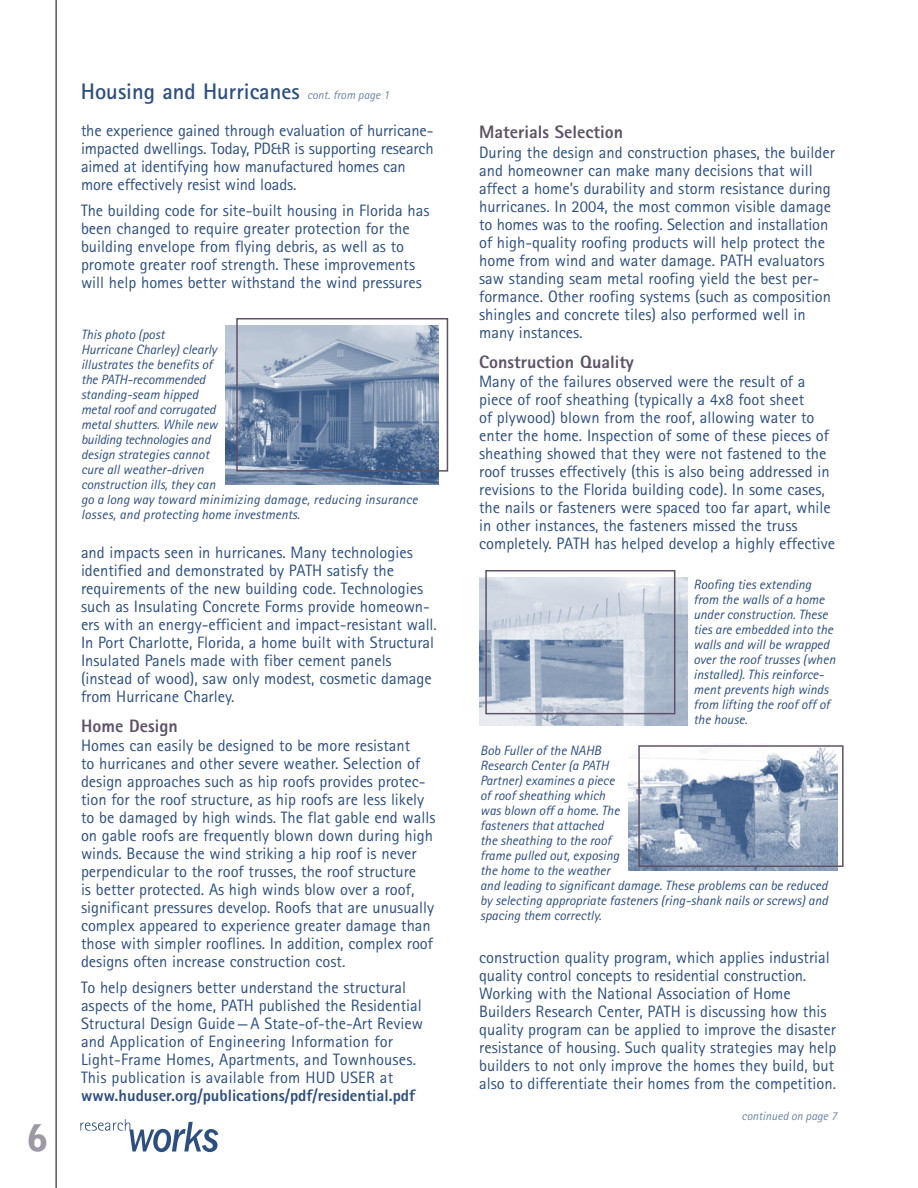
<style>
.page{position:relative;width:918px;height:1188px;background:#fff}
.page>*{position:absolute;margin:0;border:0;box-sizing:border-box;transform-origin:0 0}
.t1{font:900 36.75px "Bell Gothic BT";color:#9e97a4}
.t2{font:700 22.5px "Rotis Sans Serif";color:#2d4f7e}
.subhead_1{font:800 18px "Rotis Sans Serif";color:#5e5267}
.body_text{font:16.5px/18px "Rotis Sans Serif";color:#2d4f7e}
.CAPTION-2{font:italic 13.5px/15px "Rotis Sans Serif";color:#2d4f7e}
.t3{font:italic 12px "Rotis Sans Serif";color:#6c84a5}
.s1{font-weight:400;font-style:italic;font-size:12px;color:#6c84a5}
.s2{font-weight:800}
</style>
<div class="page">
<hr style="left:55px;top:0;width:2px;height:1188px;background:#5e5267">
<svg style="left:80px;top:1119px;width:138px;height:33px"></svg>
<img style="left:226px;top:325px;width:213px;height:160px">
<div style="left:236px;top:318px;width:212px;height:154px;border:1px solid #5e5267"></div>
<img style="left:479px;top:578px;width:209px;height:147px">
<div style="left:485px;top:570px;width:190px;height:144px;border:2px solid #5e5267"></div>
<img style="left:628px;top:744px;width:209px;height:126px">
<div style="left:638px;top:745px;width:206px;height:122px;border:2px solid #5e5267"></div>
<p class="t1" style="left:27px;top:1115px;width:22px">6</p>
<h2 class="t2" style="left:81px;top:77px;width:310px">Housing and Hurricanes <span class="s1">cont. from page 1</span></h2>
<p class="body_text" style="left:81px;top:122px;width:354px">the experience gained through evaluation of hurricane&shy;impacted dwellings. Today, PD&amp;R is supporting research aimed at identifying how manufactured homes can more effectively resist wind loads.</p>
<p class="body_text" style="left:81px;top:201px;width:350px">The building code for site-built housing in Florida has been changed to require greater protection for the building envelope from flying debris, as well as to promote greater roof strength. These improvements will help homes better withstand the wind pressures</p>
<p class="CAPTION-2" style="left:81px;top:327px;width:338px">This photo (post<br>Hurricane Charley) clearly<br>illustrates the benefits of<br>the PATH-recommended<br>standing-seam hipped<br>metal roof and corrugated<br>metal shutters. While new<br>building technologies and<br>design strategies cannot<br>cure all weather-driven<br>construction ills, they can<br>go a long way toward minimizing damage, reducing insurance losses, and protecting home investments.</p>
<p class="body_text" style="left:81px;top:543px;width:358px">and impacts seen in hurricanes. Many technologies identified and demonstrated by PATH satisfy the requirements of the new building code. Technologies such as Insulating Concrete Forms provide homeown&shy;ers with an energy-efficient and impact-resistant wall.<br>In Port Charlotte, Florida, a home built with Structural Insulated Panels made with fiber cement panels (instead of wood), saw only modest, cosmetic damage from Hurricane Charley.</p>
<p class="subhead_1" style="left:81px;top:714px;width:98px">Home Design</p>
<p class="body_text" style="left:81px;top:737px;width:356px">Homes can easily be designed to be more resistant<br>to hurricanes and other severe weather. Selection of design approaches such as hip roofs provides protec&shy;tion for the roof structure, as hip roofs are less likely to be damaged by high winds. The flat gable end walls on gable roofs are frequently blown down during high winds. Because the wind striking a hip roof is never perpendicular to the roof trusses, the roof structure<br>is better protected. As high winds blow over a roof, significant pressures develop. Roofs that are unusually complex appeared to experience greater damage than those with simpler rooflines. In addition, complex roof designs often increase construction cost.</p>
<p class="body_text" style="left:81px;top:978px;width:344px">To help designers better understand the structural aspects of the home, PATH published the Residential Structural Design Guide—A State-of-the-Art Review and Application of Engineering Information for Light-Frame Homes, Apartments, and Townhouses.<br>This publication is available from HUD USER at <span class="s2">www.huduser.org/publications/pdf/residential.pdf</span></p>
<p class="subhead_1" style="left:479px;top:121px;width:146px">Materials Selection</p>
<p class="body_text" style="left:479px;top:143px;width:357px">During the design and construction phases, the builder and homeowner can make many decisions that will affect a home’s durability and storm resistance during hurricanes. In 2004, the most common visible damage to homes was to the roofing. Selection and installation of high-quality roofing products will help protect the home from wind and water damage. PATH evaluators saw standing seam metal roofing yield the best per&shy;formance. Other roofing systems (such as composition shingles and concrete tiles) also performed well in many instances.</p>
<p class="subhead_1" style="left:479px;top:350px;width:156px">Construction Quality</p>
<p class="body_text" style="left:479px;top:372px;width:358px">Many of the failures observed were the result of a piece of roof sheathing (typically a 4x8 foot sheet<br>of plywood) blown from the roof, allowing water to enter the home. Inspection of some of these pieces of sheathing showed that they were not fastened to the roof trusses effectively (this is also being addressed in revisions to the Florida building code). In some cases, the nails or fasteners were spaced too far apart, while in other instances, the fasteners missed the truss completely. PATH has helped develop a highly effective</p>
<p class="CAPTION-2" style="left:693px;top:577px;width:144px">Roofing ties extending from the walls of a home under construction. These ties are embedded into the walls and will be wrapped over the roof trusses (when installed). This reinforce&shy;ment prevents high winds from lifting the roof off of the house.</p>
<p class="CAPTION-2" style="left:480px;top:743px;width:349px">Bob Fuller of the NAHB<br>Research Center (a PATH<br>Partner) examines a piece<br>of roof sheathing which<br>was blown off a home. The<br>fasteners that attached<br>the sheathing to the roof<br>frame pulled out, exposing<br>the home to the weather<br>and leading to significant damage. These problems can be reduced by selecting appropriate fasteners (ring-shank nails or screws) and spacing them correctly.</p>
<p class="body_text" style="left:479px;top:948px;width:359px">construction quality program, which applies industrial quality control concepts to residential construction.<br>Working with the National Association of Home Builders Research Center, PATH is discussing how this quality program can be applied to improve the disaster resistance of housing. Such quality strategies may help builders to not only improve the homes they build, but also to differentiate their homes from the competition.</p>
<p class="t3" style="left:742px;top:1109px;width:97px">continued on page 7</p>
</div>
